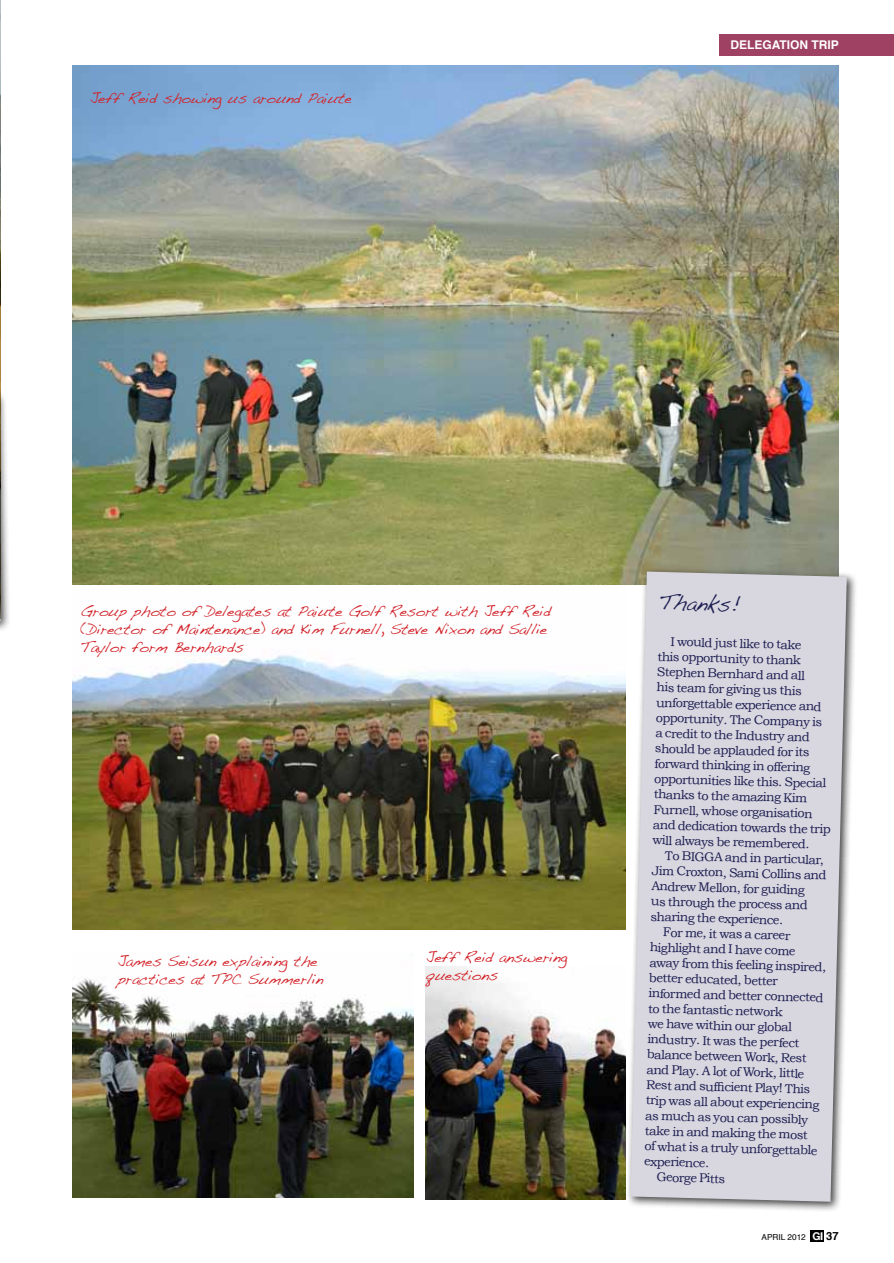
<style>
.page{position:relative;width:894px;height:1263px;background:#fff}
.page>*{position:absolute;margin:0;border:0;box-sizing:border-box;transform-origin:0 0}
.t1{font:21px "Handwriting Dakota";color:#1d1f52}
.t2{font:15px/18px "Handwriting Dakota";letter-spacing:-.01em;color:#d2232a}
.t3{font:12.75px "Bookman Old Style";color:#1d1f52}
.t4{font:700 12px "Helvetica";color:#fff}
.t5{font:8.25px "Helvetica";color:#000}
.s1{font-family:"Helvetica Neue";font-weight:700;font-size:10.8px;color:#fff}
.s2{font-weight:700;font-size:11.25px}
</style>
<div class="page">
<div style="left:810px;top:1230px;width:13px;height:11px;background:#000"></div>
<div style="left:719px;top:34px;width:174px;height:21px;background:#9f4162"></div>
<img style="left:73px;top:655px;width:552px;height:274px">
<img style="left:73px;top:66px;width:765px;height:519px">
<img style="left:73px;top:977px;width:340px;height:220px">
<img style="left:426px;top:967px;width:199px;height:232px">
<img style="left:0;top:0;width:1px;height:390px">
<div style="left:0;top:390px;width:11px;height:248px;background:#000;opacity:.75"></div>
<svg style="left:0;top:393px;width:3px;height:236px"></svg>
<div style="left:625px;top:566px;width:232px;height:647px;background:#000;opacity:.75"></div>
<svg style="left:630px;top:572px;width:216px;height:630px;background:#d7d5dd"></svg>
<p class="t2" style="left:90px;top:89px;width:263px">Jeff Reid showing us around Paiute</p>
<p class="t4" style="left:730px;top:35px;width:110px">DELEGATION TRIP</p>
<p class="t2" style="left:80px;top:601px;width:472px">Group photo of Delegates at Paiute Golf Resort with Jeff Reid (Director of Maintenance) and Kim Furnell, Steve Nixon and Sallie<br>Taylor form Bernhards</p>
<p class="t2" style="left:117px;top:951px;width:207px">James Seisun explaining the practices at TPC Summerlin</p>
<p class="t2" style="left:426px;top:948px;width:143px">Jeff Reid answering questions</p>
<p class="t1" style="left:659px;top:589px;width:83px;rotate:2deg">Thanks!</p>
<p class="t3" style="left:670px;top:635px;width:132px;rotate:1deg">I would just like to take</p>
<p class="t3" style="left:657px;top:650px;width:145px;rotate:1deg">this opportunity to thank</p>
<p class="t3" style="left:657px;top:665px;width:149px;rotate:1deg">Stephen Bernhard and all</p>
<p class="t3" style="left:656px;top:680px;width:147px;rotate:1deg">his team for giving us this</p>
<p class="t3" style="left:656px;top:695px;width:167px;rotate:1deg">unforgettable experience and</p>
<p class="t3" style="left:655px;top:711px;width:168px;rotate:1deg">opportunity. The Company is</p>
<p class="t3" style="left:655px;top:726px;width:156px;rotate:1deg">a credit to the Industry and</p>
<p class="t3" style="left:655px;top:741px;width:156px;rotate:1deg">should be applauded for its</p>
<p class="t3" style="left:654px;top:757px;width:157px;rotate:1deg">forward thinking in offering</p>
<p class="t3" style="left:654px;top:772px;width:173px;rotate:1deg">opportunities like this. Special</p>
<p class="t3" style="left:653px;top:787px;width:155px;rotate:1deg">thanks to the amazing Kim</p>
<p class="t3" style="left:653px;top:803px;width:161px;rotate:1deg">Furnell, whose organisation</p>
<p class="t3" style="left:653px;top:818px;width:179px;rotate:1deg">and dedication towards the trip</p>
<p class="t3" style="left:652px;top:833px;width:158px;rotate:1deg">will always be remembered.</p>
<p class="t3" style="left:665px;top:849px;width:160px;rotate:1deg">To BIGGA and in particular,</p>
<p class="t3" style="left:651px;top:864px;width:176px;rotate:1deg">Jim Croxton, Sami Collins and</p>
<p class="t3" style="left:651px;top:879px;width:155px;rotate:1deg">Andrew Mellon, for guiding</p>
<p class="t3" style="left:651px;top:894px;width:158px;rotate:1deg">us through the process and</p>
<p class="t3" style="left:650px;top:910px;width:134px;rotate:1deg">sharing the experience.</p>
<p class="t3" style="left:663px;top:925px;width:129px;rotate:1deg">For me, it was a career</p>
<p class="t3" style="left:649px;top:940px;width:147px;rotate:1deg">highlight and I have come</p>
<p class="t3" style="left:649px;top:956px;width:178px;rotate:1deg">away from this feeling inspired,</p>
<p class="t3" style="left:649px;top:971px;width:130px;rotate:1deg">better educated, better</p>
<p class="t3" style="left:648px;top:986px;width:176px;rotate:1deg">informed and better connected</p>
<p class="t3" style="left:648px;top:1001px;width:136px;rotate:1deg">to the fantastic network</p>
<p class="t3" style="left:647px;top:1017px;width:146px;rotate:1deg">we have within our global</p>
<p class="t3" style="left:647px;top:1032px;width:153px;rotate:1deg">industry. It was the perfect</p>
<p class="t3" style="left:647px;top:1047px;width:161px;rotate:1deg">balance between Work, Rest</p>
<p class="t3" style="left:646px;top:1063px;width:159px;rotate:1deg">and Play. A lot of Work, little</p>
<p class="t3" style="left:646px;top:1078px;width:166px;rotate:1deg">Rest and suffi cient Play! This</p>
<p class="t3" style="left:645px;top:1093px;width:175px;rotate:1deg">trip was all about experiencing</p>
<p class="t3" style="left:645px;top:1109px;width:164px;rotate:1deg">as much as you can possibly</p>
<p class="t3" style="left:645px;top:1124px;width:164px;rotate:1deg">take in and making the most</p>
<p class="t3" style="left:644px;top:1139px;width:174px;rotate:1deg">of what is a truly unforgettable</p>
<p class="t3" style="left:644px;top:1154px;width:67px;rotate:1deg">experience.</p>
<p class="t3" style="left:656px;top:1170px;width:70px;rotate:1deg">George Pitts</p>
<p class="t5" style="left:761px;top:1231px;width:78px">APRIL 2012 <span class="s1">GI</span> <span class="s2">37</span></p>
</div>
